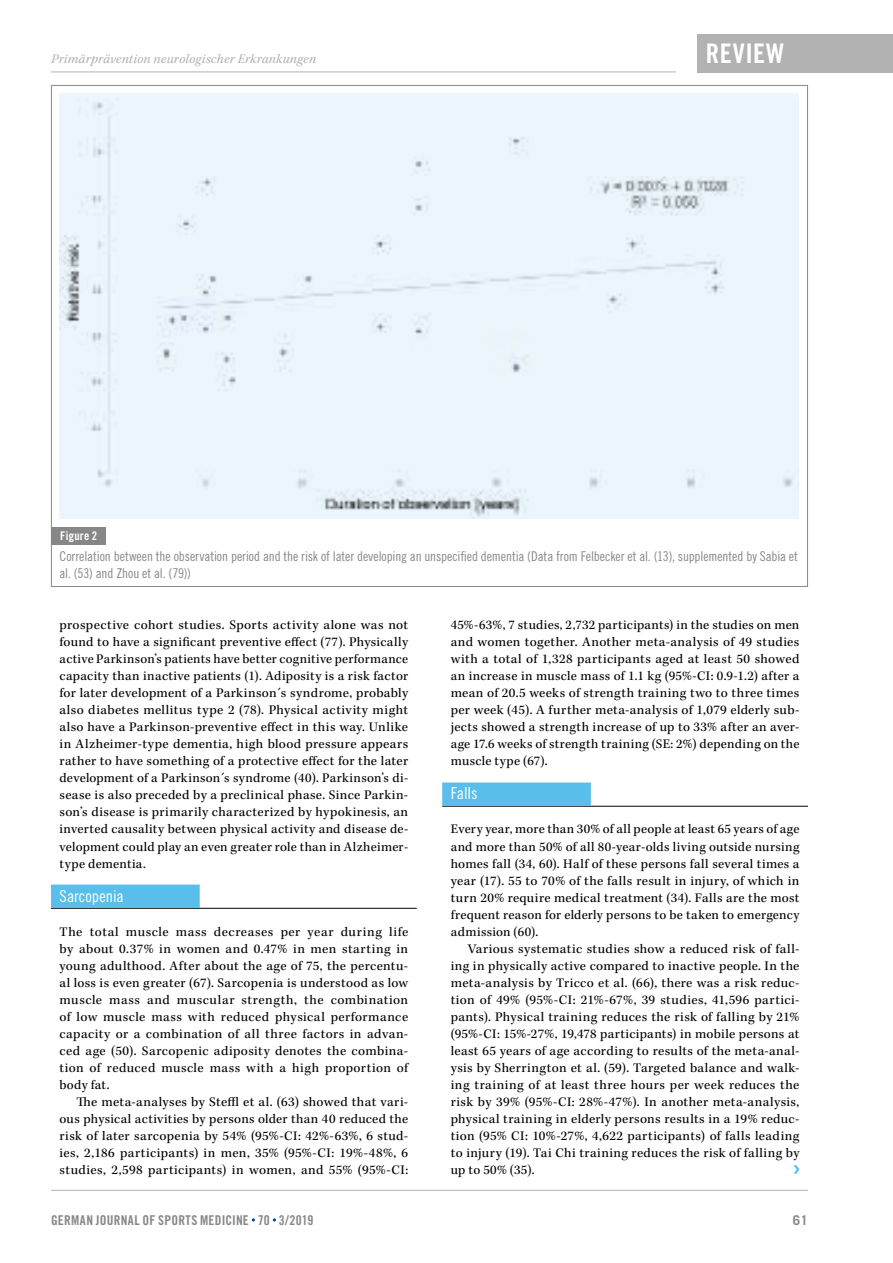
<style>
.page{position:relative;width:893px;height:1263px;background:#fff}
.page>*{position:absolute;margin:0;border:0;box-sizing:border-box;transform-origin:0 0}
.t1{font:27px "Trade Gothic LT Std Bd Cn 20";color:#fff}
.t2{font:16.5px "Trade Gothic LT Std Cn 18";letter-spacing:-.005em;color:#fff}
.t3{font:13.5px/17px "Kepler Std";letter-spacing:.025em;color:#000;text-align:justify}
.t4{font:13.5px/17px "Trade Gothic LT Std Cn 18";letter-spacing:-.005em;color:#878787}
.t5{font:italic 13.5px "Kepler Std";letter-spacing:.015em;color:#b3b2b2}
.t6{font:13.5px "Trade Gothic LT Std Bd Cn 20";letter-spacing:.015em;color:#878787}
.t7{font:700 13.5px "Trade Gothic LT Std";color:#878787}
.t8{font:12px "Trade Gothic LT Std Bd Cn 20";letter-spacing:.02em;color:#fff}
</style>
<div class="page">
<div style="left:697px;top:34px;width:196px;height:38px;background:#b3b2b2"></div>
<hr style="left:51px;top:72px;width:625px;height:1px;background:#b3b2b2">
<hr style="left:51px;top:1190px;width:757px;height:1px;background:#b3b2b2">
<svg style="left:793px;top:1165px;width:6px;height:9px"></svg>
<hr style="left:51px;top:908px;width:366px;height:1px;background:#000">
<div style="left:51px;top:884px;width:149px;height:24px;background:#59bee9"></div>
<hr style="left:442px;top:806px;width:366px;height:1px;background:#000">
<div style="left:442px;top:782px;width:149px;height:24px;background:#59bee9"></div>
<div style="left:52px;top:527px;width:54px;height:17px;background:#878787"></div>
<div style="left:60px;top:99px;width:739px;height:420px;background:#eaf5fc"></div>
<p class="t5" style="left:51px;top:51px;width:267px">Primärprävention neurologischer Erkrankungen</p>
<h1 class="t1" style="left:706px;top:37px;width:80px">REVIEW</h1>
<p class="t8" style="left:60px;top:529px;width:39px">FIGURE 2</p>
<p class="t4" style="left:60px;top:548px;width:740px">Correlation between the observation period and the risk of later developing an unspecified dementia (Data from Felbecker et al. (13), supplemented by Sabia et al. (53) and Zhou et al. (79))</p>
<p class="t3" style="left:60px;top:617px;width:350px">prospective cohort studies. Sports activity alone was not found to have a significant preventive effect (77). Physically active Parkinson’s patients have better cognitive performance capacity than inactive patients (1). Adiposity is a risk factor for later development of a Parkinson´s syndrome, probably also diabetes mellitus type 2 (78). Physical activity might also have a Parkinson-preventive effect in this way. Unlike in Alzheimer-type dementia, high blood pressure appears rather to have something of a protective effect for the later development of a Parkinson´s syndrome (40). Parkinson’s di&shy;sease is also preceded by a preclinical phase. Since Parkin&shy;son’s disease is primarily characterized by hypokinesis, an inverted causality between physical activity and disease de&shy;velopment could play an even greater role than in Alzheimer&shy;type dementia.</p>
<p class="t2" style="left:60px;top:886px;width:66px">Sarcopenia</p>
<p class="t3" style="left:60px;top:923px;width:350px">The total muscle mass decreases per year during life by about 0.37% in women and 0.47% in men starting in young adulthood. After about the age of 75, the percentu&shy;al loss is even greater (67). Sarcopenia is understood as low muscle mass and muscular strength, the combination of low muscle mass with reduced physical performance capacity or a combination of all three factors in advan&shy;ced age (50). Sarcopenic adiposity denotes the combina&shy;tion of reduced muscle mass with a high proportion of body fat.</p>
<p class="t3" style="left:60px;top:1093px;width:350px;text-indent:17px">The meta-analyses by Steffl et al. (63) showed that vari&shy;ous physical activities by persons older than 40 reduced the risk of later sarcopenia by 54% (95%-CI: 42%-63%, 6 stud&shy;ies, 2,186 participants) in men, 35% (95%-CI: 19%-48%, 6 studies, 2,598 participants) in women, and 55% (95%-CI:</p>
<p class="t3" style="left:451px;top:617px;width:350px">45%-63%, 7 studies, 2,732 participants) in the studies on men and women together. Another meta-analysis of 49 studies with a total of 1,328 participants aged at least 50 showed an increase in muscle mass of 1.1 kg (95%-CI: 0.9-1.2) after a mean of 20.5 weeks of strength training two to three times per week (45). A further meta-analysis of 1,079 elderly sub&shy;jects showed a strength increase of up to 33% after an aver&shy;age 17.6 weeks of strength training (SE: 2%) depending on the muscle type (67).</p>
<p class="t2" style="left:451px;top:784px;width:28px">Falls</p>
<p class="t3" style="left:451px;top:821px;width:350px">Every year, more than 30% of all people at least 65 years of age and more than 50% of all 80-year-olds living outside nursing homes fall (34, 60). Half of these persons fall several times a year (17). 55 to 70% of the falls result in injury, of which in turn 20% require medical treatment (34). Falls are the most frequent reason for elderly persons to be taken to emergency admission (60).</p>
<p class="t3" style="left:451px;top:940px;width:350px;text-indent:17px">Various systematic studies show a reduced risk of fall&shy;ing in physically active compared to inactive people. In the meta-analysis by Tricco et al. (66), there was a risk reduc&shy;tion of 49% (95%-CI: 21%-67%, 39 studies, 41,596 partici&shy;pants). Physical training reduces the risk of falling by 21% (95%-CI: 15%-27%, 19,478 participants) in mobile persons at least 65 years of age according to results of the meta-anal&shy;ysis by Sherrington et al. (59). Targeted balance and walk&shy;ing training of at least three hours per week reduces the risk by 39% (95%-CI: 28%-47%). In another meta-analysis, physical training in elderly persons results in a 19% reduc&shy;tion (95% CI: 10%-27%, 4,622 participants) of falls leading to injury (19). Tai Chi training reduces the risk of falling by up to 50% (35).</p>
<p class="t6" style="left:51px;top:1212px;width:264px">GERMAN JOURNAL OF SPORTS MEDICINE 70 3/2019</p>
<p class="t7" style="left:793px;top:1211px;width:16px">61</p>
</div>
